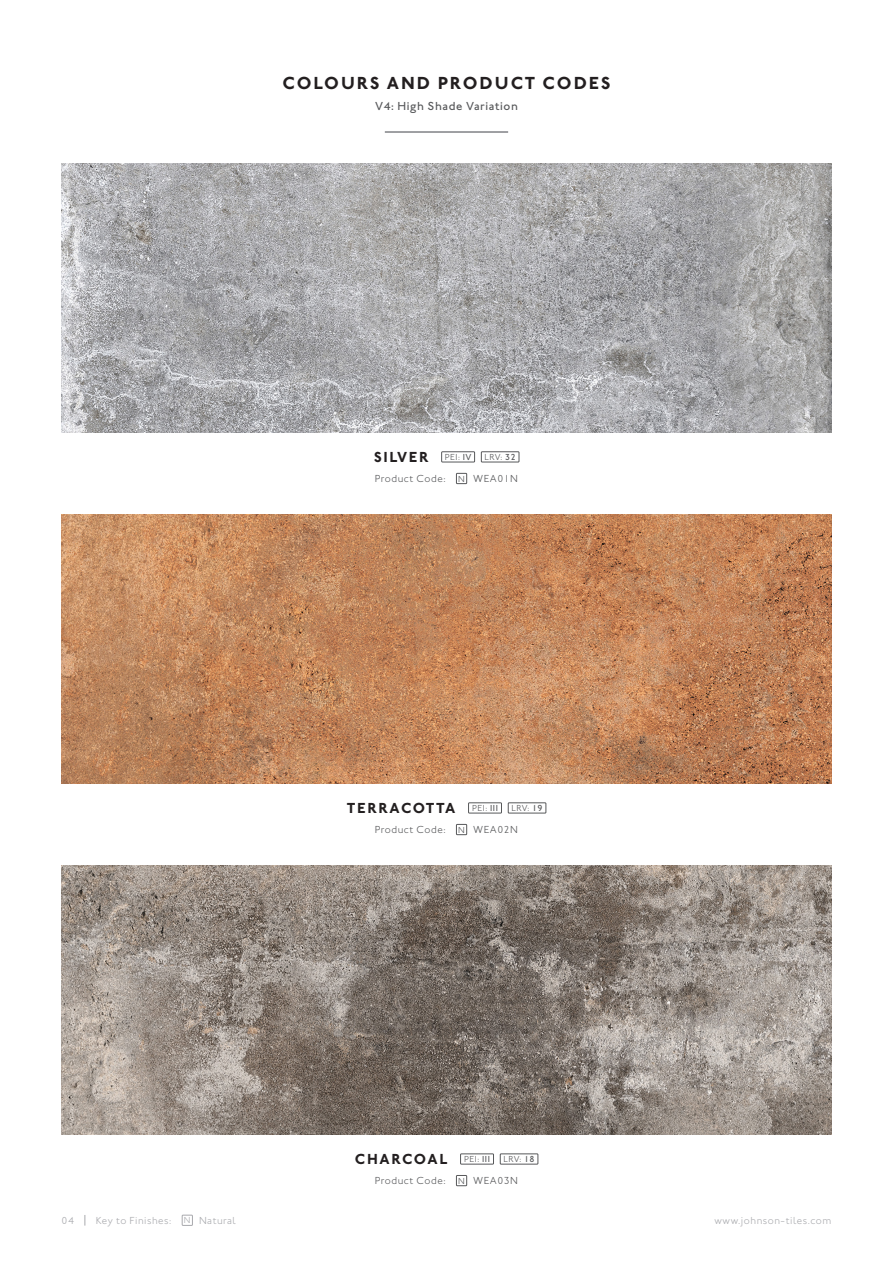
<style>
.page{position:relative;width:893px;height:1263px;background:#fff}
.page>*{position:absolute;margin:0;border:0;box-sizing:border-box;transform-origin:0 0}
.t1{font:700 18px "Johnston ITC Std";letter-spacing:.11em;color:#231f20}
.t2{font:700 15px "Johnston ITC Std";letter-spacing:.11em;color:#231f20}
.t3{font:500 12px "Johnston ITC Std";letter-spacing:.05em;color:#57585a}
.t4{font:300 10.5px "Johnston ITC Std";letter-spacing:.05em;color:#57585a}
.t5{font:300 10.5px "Johnston ITC Std";letter-spacing:.05em;color:#a8a9ad}
.t6{font:300 9px "Johnston ITC Std";letter-spacing:.06em;color:#57585a}
.t7{font:300 9px "Johnston ITC Std";color:#a8a9ad}
.s1{font-weight:500}
</style>
<div class="page">
<hr style="left:385px;top:131px;width:123px;height:2px;background:#808285">
<div style="left:182px;top:1215px;width:11px;height:10px;border:1px solid #a8a9ad"></div>
<div style="left:456px;top:473px;width:11px;height:11px;border:1px solid #57585a"></div>
<div style="left:481px;top:452px;width:38px;height:10px;border:1px solid #57585a"></div>
<div style="left:441px;top:452px;width:34px;height:10px;border:1px solid #57585a"></div>
<img style="left:62px;top:164px;width:769px;height:268px">
<div style="left:456px;top:824px;width:11px;height:11px;border:1px solid #57585a"></div>
<div style="left:508px;top:803px;width:38px;height:10px;border:1px solid #57585a"></div>
<div style="left:468px;top:803px;width:34px;height:10px;border:1px solid #57585a"></div>
<img style="left:62px;top:515px;width:769px;height:268px">
<div style="left:456px;top:1175px;width:11px;height:11px;border:1px solid #57585a"></div>
<div style="left:500px;top:1154px;width:38px;height:10px;border:1px solid #57585a"></div>
<div style="left:460px;top:1154px;width:34px;height:10px;border:1px solid #57585a"></div>
<img style="left:62px;top:866px;width:769px;height:268px">
<p class="t1" style="left:282px;top:72px;width:330px">COLOURS AND PRODUCT CODES</p>
<p class="t3" style="left:375px;top:99px;width:144px">V4: High Shade Variation</p>
<p class="t2" style="left:374px;top:448px;width:56px">SILVER</p>
<p class="t4" style="left:375px;top:472px;width:72px">Product Code:</p>
<p class="t6" style="left:458px;top:473px;width:8px">N</p>
<p class="t4" style="left:473px;top:472px;width:46px">WEA01N</p>
<p class="t6" style="left:445px;top:452px;width:28px">PEI: <span class="s1">IV</span></p>
<p class="t6" style="left:485px;top:452px;width:33px">LRV: <span class="s1">32</span></p>
<p class="t2" style="left:347px;top:799px;width:110px">TERRACOTTA</p>
<p class="t4" style="left:375px;top:823px;width:72px">Product Code:</p>
<p class="t6" style="left:458px;top:824px;width:8px">N</p>
<p class="t4" style="left:473px;top:823px;width:46px">WEA02N</p>
<p class="t6" style="left:472px;top:803px;width:27px">PEI: <span class="s1">III</span></p>
<p class="t6" style="left:511px;top:803px;width:33px">LRV: <span class="s1">19</span></p>
<p class="t2" style="left:355px;top:1150px;width:94px">CHARCOAL</p>
<p class="t4" style="left:375px;top:1174px;width:72px">Product Code:</p>
<p class="t6" style="left:458px;top:1175px;width:8px">N</p>
<p class="t4" style="left:473px;top:1174px;width:46px">WEA03N</p>
<p class="t6" style="left:464px;top:1154px;width:27px">PEI: <span class="s1">III</span></p>
<p class="t6" style="left:503px;top:1154px;width:33px">LRV: <span class="s1">18</span></p>
<p class="t5" style="left:62px;top:1214px;width:14px">04</p>
<p class="t5" style="left:715px;top:1214px;width:118px">www.johnson-tiles.com</p>
<p class="t5" style="left:96px;top:1214px;width:77px">Key to Finishes:</p>
<p class="t7" style="left:184px;top:1215px;width:8px">N</p>
<p class="t5" style="left:199px;top:1214px;width:38px">Natural</p>
</div>
